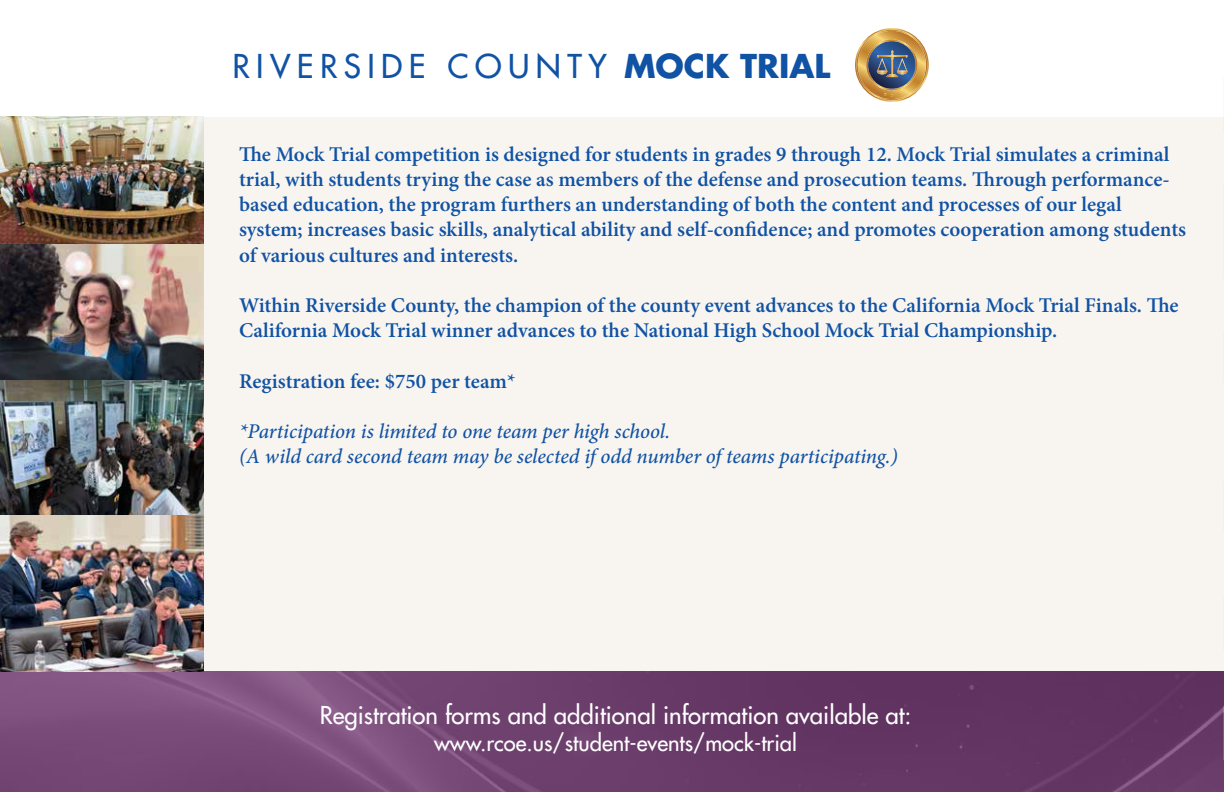
<style>
.page{position:relative;width:1224px;height:792px;background:#fff}
.page>*{position:absolute;margin:0;border:0;box-sizing:border-box;transform-origin:0 0}
.t1{font:500 32px "Futura Std";letter-spacing:.2em;color:#1052a4}
.t2{font:500 24px "Futura Std";color:#fff}
.t3{font:500 22px "Futura Std";color:#fff}
.t4{font:600 21px/25.2px "Minion Pro";color:#1052a4}
.t5{font:italic 500 21px "Minion Pro";letter-spacing:-.005em;color:#1052a4}
.s1{font-weight:700}
</style>
<div class="page">
<div style="left:0;top:117px;width:1224px;height:675px;background:#f8f5f0"></div>
<img style="left:0;top:671px;width:1224px;height:121px">
<hr style="left:1223px;top:77px;width:1px;height:55px;background:#ede4d7">
<hr style="left:1223px;top:182px;width:1px;height:98px;background:#ede4d7">
<hr style="left:1223px;top:331px;width:1px;height:52px;background:#ede4d7">
<hr style="left:1223px;top:481px;width:1px;height:51px;background:#ede4d7">
<hr style="left:1223px;top:596px;width:1px;height:55px;background:#ede4d7">
<hr style="left:1223px;top:706px;width:1px;height:54px;background:#ede4d7">
<img style="left:0;top:117px;width:203px;height:554px">
<svg style="left:855px;top:28px;width:74px;height:74px"></svg>
<h2 class="t1" style="left:232px;top:46px;width:599px">RIVERSIDE COUNTY <span class="s1">MOCK TRIAL</span></h2>
<p class="t4" style="left:239px;top:141px;width:949px">The Mock Trial competition is designed for students in grades 9 through 12. Mock Trial simulates a criminal trial, with students trying the case as members of the defense and prosecution teams. Through performance&shy;based education, the program furthers an understanding of both the content and processes of our legal system; increases basic skills, analytical ability and self-confidence; and promotes cooperation among students of various cultures and interests.</p>
<p class="t4" style="left:239px;top:292px;width:941px">Within Riverside County, the champion of the county event advances to the California Mock Trial Finals. The<br>California Mock Trial winner advances to the National High School Mock Trial Championship.</p>
<p class="t4" style="left:239px;top:368px;width:278px">Registration fee: $750 per team*</p>
<p class="t5" style="left:239px;top:417px;width:433px">*Participation is limited to one team per high school.</p>
<p class="t5" style="left:239px;top:442px;width:660px">(A wild card second team may be selected if odd number of teams participating.)</p>
<p class="t2" style="left:320px;top:701px;width:593px">Registration forms and additional information available at:</p>
<p class="t3" style="left:434px;top:729px;width:364px">www.rcoe.us/student-events/mock-trial</p>
</div>
